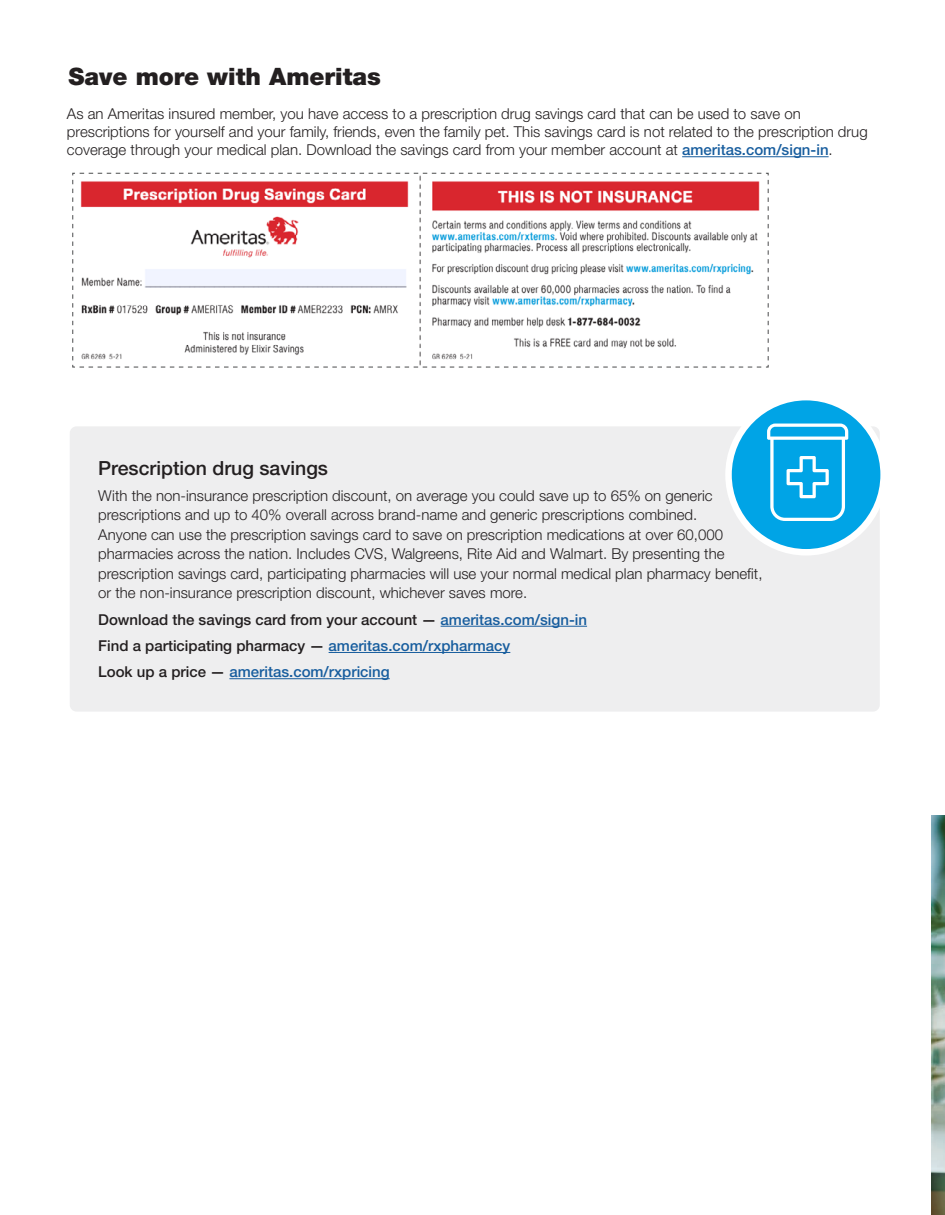
<style>
.page{position:relative;width:945px;height:1215px;background:#fff}
.page>*{position:absolute;margin:0;border:0;box-sizing:border-box;transform-origin:0 0}
.t1{font:900 24px "Helvetica Neue LT Std";color:#231f20}
.Body_copy_10{font:500 19.5px "Helvetica Neue LT Std";color:#231f20}
.Body_copy_10-2{font:300 15px/19.5px "Helvetica Neue LT Std";color:#231f20}
.Body_copy_10-3{font:500 15px "Helvetica Neue LT Std";color:#231f20}
.Body_copy_10-4{font:500 15px "Helvetica Neue LT Std";color:#175d9e}
.s1{font-weight:500;color:#175d9e}
.s2{color:#175d9e}
.s3{color:#231f20}
</style>
<div class="page">
<div style="left:70px;top:426px;width:810px;height:286px;background:#eeeeef;border-radius:7px"></div>
<div style="left:729px;top:397px;width:155px;height:155px;background:#00a4e6;border-radius:50%"></div>
<div style="left:725px;top:394px;width:162px;height:162px;border:6px solid #fff;border-radius:50%"></div>
<svg style="left:767px;top:424px;width:81px;height:97px"></svg>
<hr style="left:441px;top:626px;width:146px;height:1px;background:#175d9e">
<hr style="left:329px;top:652px;width:181px;height:1px;background:#175d9e">
<hr style="left:229px;top:678px;width:161px;height:1px;background:#175d9e">
<hr style="left:682px;top:156px;width:147px;height:1px;background:#175d9e">
<svg style="left:72px;top:173px;width:697px;height:195px"></svg>
<img style="left:932px;top:816px;width:13px;height:399px">
<p class="t1" style="left:69px;top:62px;width:314px">Save more with Ameritas</p>
<p class="Body_copy_10-2" style="left:67px;top:105px;width:802px;line-height:18px">As an Ameritas insured member, you have access to a prescription drug savings card that can be used to save on prescriptions for yourself and your family, friends, even the family pet. This savings card is not related to the prescription drug coverage through your medical plan. Download the savings card from your member account at <span class="s1">ameritas.com/sign-in</span>.</p>
<p class="Body_copy_10" style="left:98px;top:456px;width:231px">Prescription drug savings</p>
<p class="Body_copy_10-2" style="left:98px;top:486px;width:666px">With the non-insurance prescription discount, on average you could save up to 65% on generic prescriptions and up to 40% overall across brand-name and generic prescriptions combined.<br>Anyone can use the prescription savings card to save on prescription medications at over 60,000 pharmacies across the nation. Includes CVS, Walgreens, Rite Aid and Walmart. By presenting the prescription savings card, participating pharmacies will use your normal medical plan pharmacy benefit, or the non-insurance prescription discount, whichever saves more.</p>
<p class="Body_copy_10-3" style="left:98px;top:610px;width:490px">Download the savings card from your account — <span class="s2">ameritas.com/sign-in</span></p>
<p class="Body_copy_10-3" style="left:98px;top:637px;width:414px">Find a participating pharmacy — <span class="s2">ameritas.com/rxpharmacy</span></p>
<p class="Body_copy_10-4" style="left:98px;top:663px;width:293px"><span class="s3">Look up a price —</span> ameritas.com/rxpricing</p>
</div>
